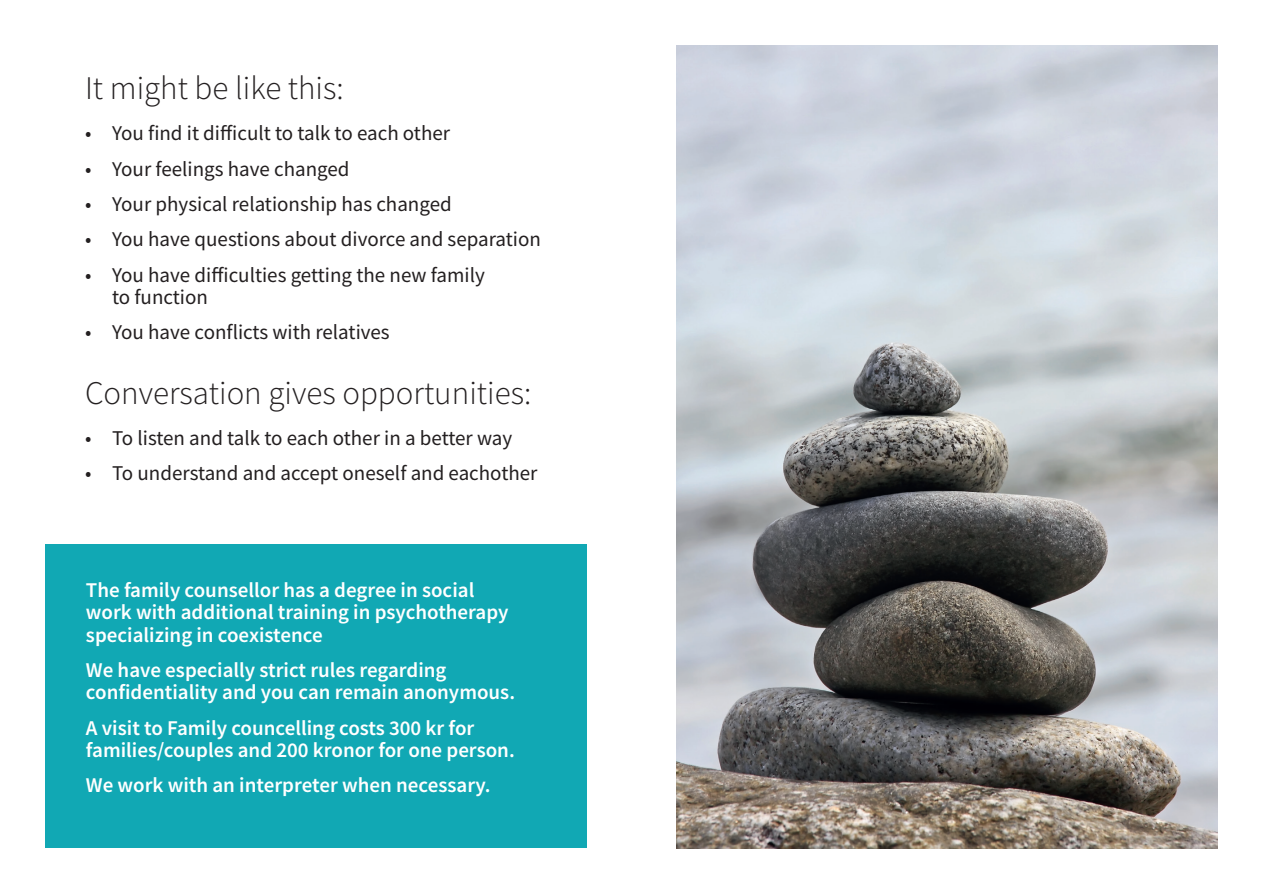
<style>
.page{position:relative;width:1263px;height:893px;background:#fff}
.page>*{position:absolute;margin:0;border:0;box-sizing:border-box;transform-origin:0 0}
.t1{font:300 33px "Source Sans Pro";color:#231f20}
.t2{font:21px/22.5px "Source Sans Pro";color:#231f20}
.t3{font:600 21px/22.5px "Source Sans Pro";color:#fff}
</style>
<div class="page">
<div style="left:45px;top:544px;width:541px;height:304px;background:#11a8b4"></div>
<img style="left:676px;top:45px;width:542px;height:803px">
<h1 class="t1" style="left:85px;top:68px;width:260px">It might be like this:</h1>
<p class="t2" style="left:85px;top:122px;width:367px">• You find it difficult to talk to each other</p>
<p class="t2" style="left:85px;top:157px;width:266px">• Your feelings have changed</p>
<p class="t2" style="left:85px;top:193px;width:368px">• Your physical relationship has changed</p>
<p class="t2" style="left:85px;top:228px;width:457px">• You have questions about divorce and separation</p>
<p class="t2" style="left:112px;top:263px;width:374px;text-indent:-27px">• You have difficulties getting the new family to function</p>
<p class="t2" style="left:85px;top:321px;width:306px">• You have conflicts with relatives</p>
<h1 class="t1" style="left:85px;top:372px;width:448px">Conversation gives opportunities:</h1>
<p class="t2" style="left:85px;top:427px;width:429px">• To listen and talk to each other in a better way</p>
<p class="t2" style="left:85px;top:462px;width:454px">• To understand and accept oneself and eachother</p>
<p class="t3" style="left:86px;top:578px;width:424px">The family counsellor has a degree in social work with additional training in psychotherapy specializing in coexistence</p>
<p class="t3" style="left:86px;top:658px;width:431px">We have especially strict rules regarding confidentiality and you can remain anonymous.</p>
<p class="t3" style="left:86px;top:716px;width:430px">A visit to Family councelling costs 300 kr for families/couples and 200 kronor for one person.</p>
<p class="t3" style="left:86px;top:774px;width:406px">We work with an interpreter when necessary.</p>
</div>
